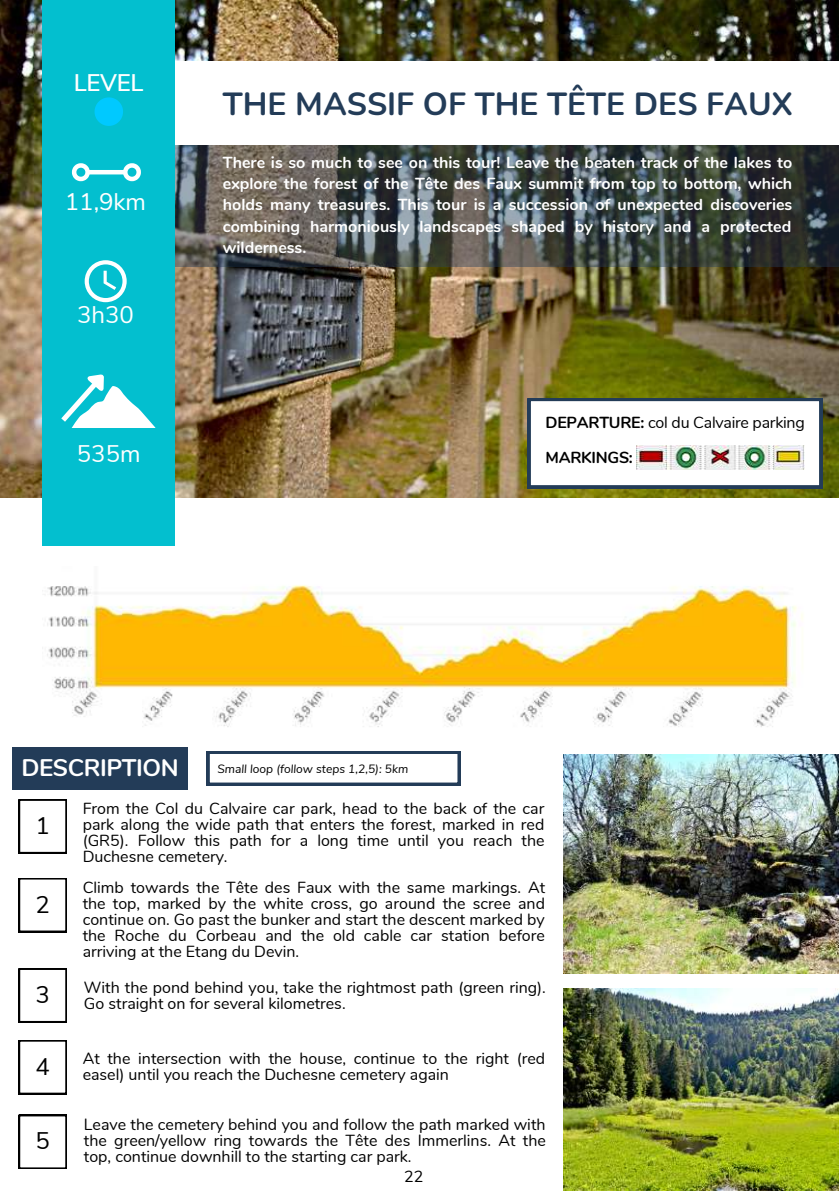
<style>
.page{position:relative;width:839px;height:1191px;background:#fff}
.page>*{position:absolute;margin:0;border:0;box-sizing:border-box;transform-origin:0 0}
.t1{font:700 32px "Nunito";color:#233c58}
.t2{font:24px "Nunito Sans";color:#fff}
.t3{font:700 24px "Nunito";letter-spacing:-.015em;color:#fff}
.t4{font:600 24px "Nunito Sans";letter-spacing:-.015em;color:#fff}
.t5{font:24px "Nunito Sans";color:#000}
.t6{font:16px/16px "Nunito";color:#000;text-align:justify}
.t7{font:700 16px/21.4px "Nunito";color:#fff;text-align:justify}
.t8{font:italic 12px "Nunito Sans";color:#000}
.s1{font-weight:700}
</style>
<div class="page">
<img style="left:563px;top:754px;width:275px;height:219px">
<img style="left:563px;top:988px;width:275px;height:203px">
<img style="left:0;top:0;width:838px;height:498px">
<div style="left:160px;top:61px;width:678px;height:84px;background:#fff"></div>
<svg style="left:175px;top:145px;width:663px;height:122px;background:#4a4f4d"></svg>
<div style="left:43px;top:0;width:132px;height:546px;background:#03bfcf"></div>
<svg style="left:61px;top:374px;width:94px;height:54px"></svg>
<hr style="left:89px;top:170px;width:35px;height:4px;background:#fff">
<svg style="left:71px;top:163px;width:22px;height:19px"></svg>
<svg style="left:120px;top:163px;width:21px;height:19px"></svg>
<svg style="left:85px;top:260px;width:42px;height:42px"></svg>
<svg style="left:95px;top:97px;width:28px;height:29px"></svg>
<img style="left:44px;top:585px;width:759px;height:142px">
<svg style="left:19px;top:799px;width:48px;height:54px"></svg>
<svg style="left:19px;top:878px;width:48px;height:54px"></svg>
<svg style="left:19px;top:968px;width:48px;height:54px"></svg>
<svg style="left:19px;top:1040px;width:48px;height:54px"></svg>
<svg style="left:19px;top:1115px;width:48px;height:54px"></svg>
<svg style="left:528px;top:398px;width:294px;height:90px"></svg>
<img style="left:636px;top:445px;width:168px;height:24px">
<div style="left:12px;top:747px;width:176px;height:43px;background:#233c58"></div>
<svg style="left:207px;top:751px;width:253px;height:35px"></svg>
<h2 class="t4" style="left:74px;top:66px;width:71px">LEVEL</h2>
<h2 class="t2" style="left:65px;top:186px;width:83px">11,9km</h2>
<h2 class="t2" style="left:77px;top:299px;width:58px">3h30</h2>
<h2 class="t2" style="left:77px;top:438px;width:65px">535m</h2>
<h1 class="t1" style="left:223px;top:83px;width:571px">THE MASSIF OF THE TÊTE DES FAUX</h1>
<p class="t7" style="left:223px;top:152px;width:571px">There is so much to see on this tour! Leave the beaten track of the lakes to explore the forest of the Tête des Faux summit from top to bottom, which holds many treasures. This tour is a succession of unexpected discoveries combining harmoniously landscapes shaped by history and a protected wilderness.</p>
<p class="t6" style="left:545px;top:406px;width:261px;line-height:34.4px"><span class="s1">DEPARTURE:</span> col du Calvaire parking<br><span class="s1">MARKINGS:</span></p>
<h2 class="t3" style="left:21px;top:752px;width:159px">DESCRIPTION</h2>
<p class="t8" style="left:217px;top:761px;width:192px">Small loop (follow steps 1,2,5): 5km</p>
<h2 class="t5" style="left:36px;top:810px;width:16px">1</h2>
<h2 class="t5" style="left:36px;top:888px;width:16px">2</h2>
<h2 class="t5" style="left:36px;top:979px;width:16px">3</h2>
<h2 class="t5" style="left:36px;top:1050px;width:16px">4</h2>
<h2 class="t5" style="left:36px;top:1125px;width:16px">5</h2>
<p class="t6" style="left:83px;top:801px;width:463px">From the Col du Calvaire car park, head to the back of the car park along the wide path that enters the forest, marked in red (GR5). Follow this path for a long time until you reach the Duchesne cemetery.</p>
<p class="t6" style="left:83px;top:880px;width:464px">Climb towards the Tête des Faux with the same markings. At the top, marked by the white cross, go around the scree and continue on. Go past the bunker and start the descent marked by the Roche du Corbeau and the old cable car station before arriving at the Etang du Devin.</p>
<p class="t6" style="left:84px;top:979px;width:463px">With the pond behind you, take the rightmost path (green ring).<br>Go straight on for several kilometres.</p>
<p class="t6" style="left:83px;top:1051px;width:464px">At the intersection with the house, continue to the right (red easel) until you reach the Duchesne cemetery again</p>
<p class="t6" style="left:84px;top:1117px;width:463px">Leave the cemetery behind you and follow the path marked with the green/yellow ring towards the Tête des Immerlins. At the top, continue downhill to the starting car park.</p>
<p class="t6" style="left:404px;top:1169px;width:21px">22</p>
</div>
